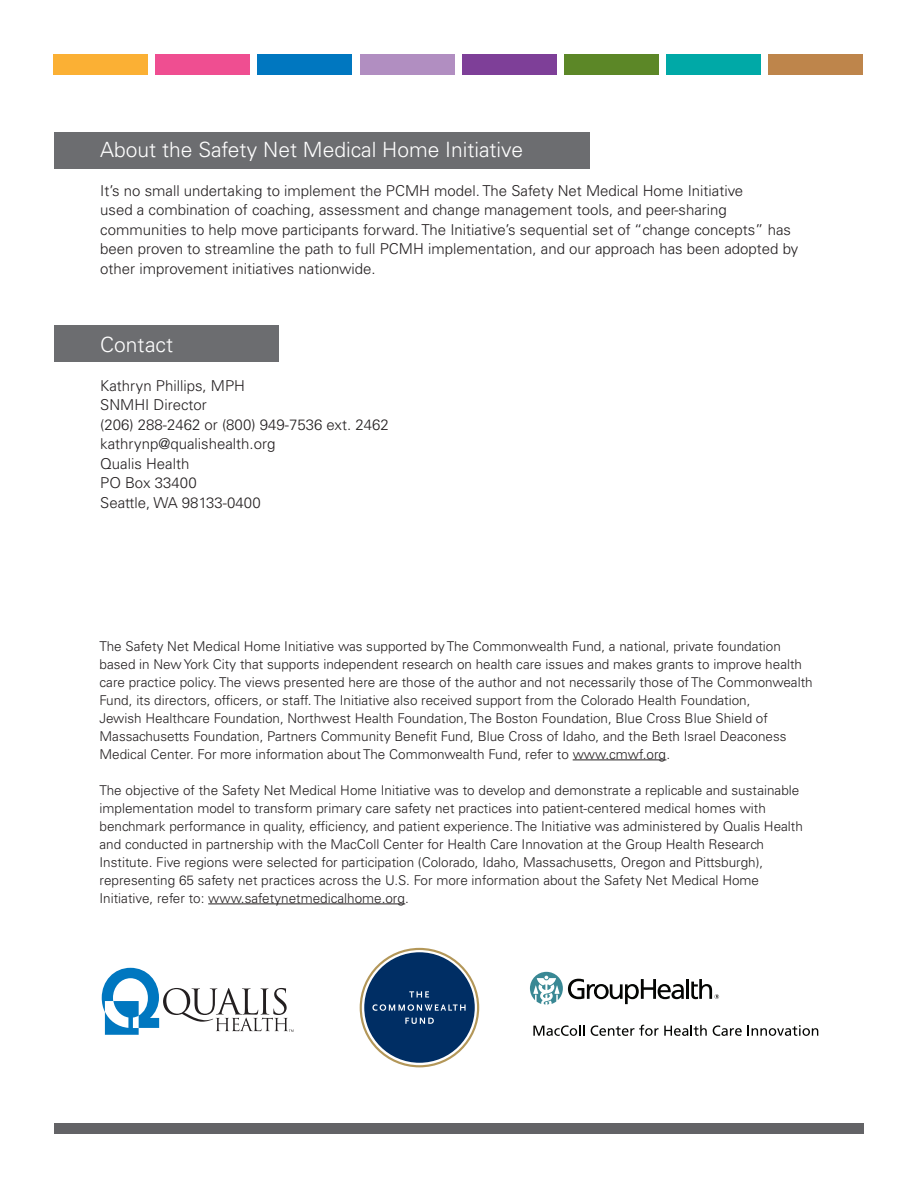
<style>
.page{position:relative;width:918px;height:1188px;background:#fff}
.page>*{position:absolute;margin:0;border:0;box-sizing:border-box;transform-origin:0 0}
.t1{font:300 21px "Univers LT Std";color:#fff}
.t2{font:300 15px/19.5px "Univers LT Std";color:#231f20}
.t3{font:300 13.5px/18px "Univers LT Std";color:#231f20}
</style>
<div class="page">
<div style="left:360px;top:54px;width:95px;height:21px;background:#b18ec1"></div>
<div style="left:258px;top:54px;width:94px;height:21px;background:#0077c0"></div>
<div style="left:53px;top:54px;width:95px;height:21px;background:#fbb034"></div>
<div style="left:666px;top:54px;width:95px;height:21px;background:#00a9a7"></div>
<div style="left:155px;top:54px;width:95px;height:21px;background:#ef4e91"></div>
<div style="left:564px;top:54px;width:95px;height:21px;background:#5c8727"></div>
<div style="left:462px;top:54px;width:95px;height:21px;background:#7e3f98"></div>
<div style="left:768px;top:54px;width:95px;height:21px;background:#be854b"></div>
<div style="left:54px;top:1123px;width:810px;height:11px;background:#636366"></div>
<svg style="left:102px;top:968px;width:192px;height:67px"></svg>
<svg style="left:360px;top:948px;width:119px;height:119px"></svg>
<svg style="left:362px;top:950px;width:115px;height:115px"></svg>
<div style="left:364px;top:952px;width:111px;height:111px;background:#002e64;border-radius:50%"></div>
<svg style="left:409px;top:991px;width:20px;height:6px"></svg>
<svg style="left:372px;top:1004px;width:94px;height:7px"></svg>
<svg style="left:405px;top:1018px;width:29px;height:6px"></svg>
<hr style="left:686px;top:979px;width:3px;height:20px;background:#040503">
<svg style="left:530px;top:972px;width:154px;height:33px"></svg>
<svg style="left:691px;top:979px;width:28px;height:20px"></svg>
<svg style="left:533px;top:1025px;width:52px;height:11px"></svg>
<svg style="left:591px;top:1025px;width:116px;height:11px"></svg>
<svg style="left:713px;top:1025px;width:29px;height:11px"></svg>
<svg style="left:748px;top:1025px;width:70px;height:11px"></svg>
<div style="left:54px;top:325px;width:224px;height:36px;background:#6c6d70"></div>
<div style="left:54px;top:133px;width:536px;height:36px;background:#6c6d70"></div>
<hr style="left:573px;top:760px;width:93px;height:1px;background:#231f20">
<hr style="left:208px;top:904px;width:197px;height:1px;background:#231f20">
<p class="t1" style="left:100px;top:137px;width:424px">About the Safety Net Medical Home Initiative</p>
<p class="t2" style="left:100px;top:181px;width:700px">It’s no small undertaking to implement the PCMH model. The Safety Net Medical Home Initiative<br>used a combination of coaching, assessment and change management tools, and peer-sharing communities to help move participants forward. The Initiative’s sequential set of “change concepts” has been proven to streamline the path to full PCMH implementation, and our approach has been adopted by other improvement initiatives nationwide.</p>
<p class="t1" style="left:100px;top:332px;width:74px">Contact</p>
<p class="t2" style="left:100px;top:376px;width:146px">Kathryn Phillips, MPH</p>
<p class="t2" style="left:100px;top:395px;width:108px">SNMHI Director</p>
<p class="t2" style="left:100px;top:415px;width:290px">(206) 288-2462 or (800) 949-7536 ext. 2462</p>
<p class="t2" style="left:100px;top:434px;width:177px">kathrynp@qualishealth.org</p>
<p class="t2" style="left:100px;top:454px;width:91px">Qualis Health</p>
<p class="t2" style="left:100px;top:473px;width:98px">PO Box 33400</p>
<p class="t2" style="left:100px;top:493px;width:162px">Seattle, WA 98133-0400</p>
<p class="t3" style="left:100px;top:637px;width:715px">The Safety Net Medical Home Initiative was supported by The Commonwealth Fund, a national, private foundation based in New York City that supports independent research on health care issues and makes grants to improve health care practice policy. The views presented here are those of the author and not necessarily those of The Commonwealth Fund, its directors, officers, or staff. The Initiative also received support from the Colorado Health Foundation,<br>Jewish Healthcare Foundation, Northwest Health Foundation, The Boston Foundation, Blue Cross Blue Shield of Massachusetts Foundation, Partners Community Benefit Fund, Blue Cross of Idaho, and the Beth Israel Deaconess Medical Center. For more information about The Commonwealth Fund, refer to www.cmwf.org.</p>
<p class="t3" style="left:100px;top:781px;width:705px">The objective of the Safety Net Medical Home Initiative was to develop and demonstrate a replicable and sustainable implementation model to transform primary care safety net practices into patient-centered medical homes with benchmark performance in quality, efficiency, and patient experience. The Initiative was administered by Qualis Health and conducted in partnership with the MacColl Center for Health Care Innovation at the Group Health Research Institute. Five regions were selected for participation (Colorado, Idaho, Massachusetts, Oregon and Pittsburgh), representing 65 safety net practices across the U.S. For more information about the Safety Net Medical Home Initiative, refer to: www.safetynetmedicalhome.org.</p>
</div>
